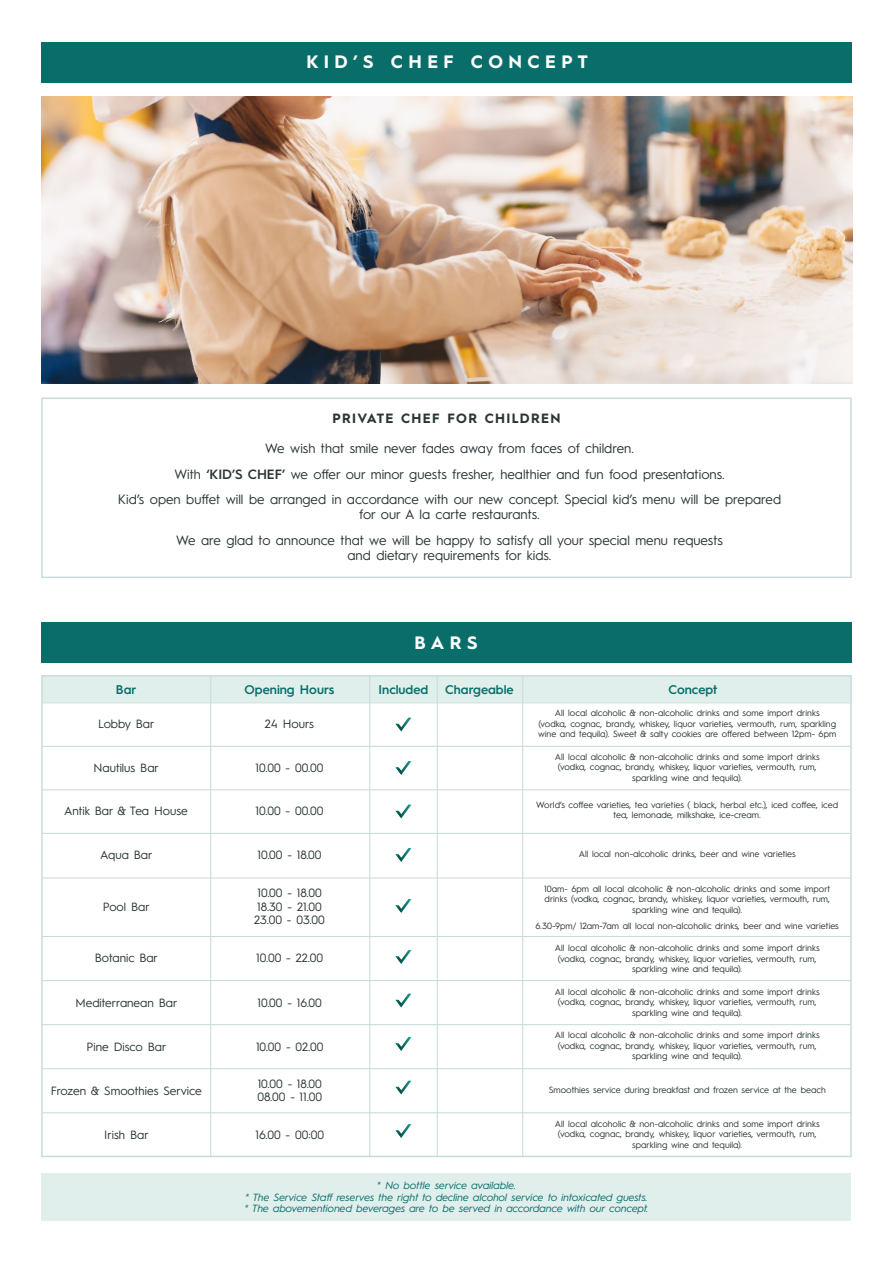
<style>
.page{position:relative;width:893px;height:1263px;background:#fff}
.page>*{position:absolute;margin:0;border:0;box-sizing:border-box;transform-origin:0 0}
.t1{font:700 18px "Hurme Geometric Sans 1";letter-spacing:.3em;color:#fff}
.t2{font:13.5px/25.5px "Hurme Geometric Sans 1";color:#2a3536;text-align:center}
.t3{font:700 13.5px "Hurme Geometric Sans 1";letter-spacing:.1em;color:#2a3536}
.t4{font:600 12.75px "Hurme Geometric Sans 1";color:#096e6a}
.t5{font:12px/13.5px "Hurme Geometric Sans 1";color:#2a3536}
.t6{font:italic 10.5px/11.7px "Hurme Geometric Sans 1";color:#096e6a;text-align:center}
.t7{font:9px/10.5px "Hurme Geometric Sans 1";color:#2a3536;text-align:center}
.s1{font-weight:600}
</style>
<div class="page">
<div style="left:41px;top:42px;width:811px;height:40px;background:#096e6a"></div>
<img style="left:41px;top:96px;width:811px;height:288px">
<svg style="left:41px;top:398px;width:811px;height:180px"></svg>
<div style="left:41px;top:622px;width:811px;height:41px;background:#096e6a"></div>
<svg style="left:41px;top:675px;width:811px;height:482px"></svg>
<hr style="left:210px;top:676px;width:1px;height:481px;background:#c7dcda">
<hr style="left:369px;top:676px;width:1px;height:481px;background:#c7dcda">
<hr style="left:437px;top:676px;width:1px;height:481px;background:#c7dcda">
<hr style="left:522px;top:676px;width:1px;height:481px;background:#c7dcda">
<hr style="left:42px;top:746px;width:808px;height:1px;background:#c7dcda">
<hr style="left:42px;top:702px;width:808px;height:1px;background:#c7dcda">
<hr style="left:42px;top:789px;width:808px;height:1px;background:#c7dcda">
<hr style="left:42px;top:833px;width:808px;height:1px;background:#c7dcda">
<hr style="left:42px;top:877px;width:809px;height:1px;background:#c7dcda">
<hr style="left:42px;top:936px;width:809px;height:1px;background:#c7dcda">
<hr style="left:42px;top:980px;width:809px;height:1px;background:#c7dcda">
<hr style="left:42px;top:1024px;width:809px;height:1px;background:#c7dcda">
<hr style="left:42px;top:1068px;width:809px;height:1px;background:#c7dcda">
<hr style="left:42px;top:1112px;width:809px;height:1px;background:#c7dcda">
<svg style="left:395px;top:717px;width:16px;height:14px"></svg>
<svg style="left:395px;top:761px;width:16px;height:14px"></svg>
<svg style="left:395px;top:804px;width:16px;height:14px"></svg>
<svg style="left:395px;top:848px;width:16px;height:14px"></svg>
<svg style="left:395px;top:899px;width:16px;height:14px"></svg>
<svg style="left:395px;top:950px;width:16px;height:14px"></svg>
<svg style="left:395px;top:993px;width:16px;height:14px"></svg>
<svg style="left:395px;top:1037px;width:16px;height:14px"></svg>
<svg style="left:395px;top:1080px;width:16px;height:14px"></svg>
<svg style="left:395px;top:1124px;width:16px;height:14px"></svg>
<div style="left:41px;top:1174px;width:809px;height:47px;background:#e0efec"></div>
<h1 class="t1" style="left:393px;top:49px;width:104px">ODALAR</h1>
<h1 class="t1" style="left:306px;top:49px;width:283px">KID’S CHEF CONCEPT</h1>
<h2 class="t3" style="left:332px;top:409px;width:230px">PRIVATE CHEF FOR CHILDREN</h2>
<p class="t2" style="left:118px;top:435px;width:665px">We wish that smile never fades away from faces of children.<br>With <span class="s1">‘KID’S CHEF’</span> we offer our minor guests fresher, healthier and fun food presentations.<br>Kid’s open buffet will be arranged in accordance with our new concept. Special kid’s menu will be prepared</p>
<h2 class="t2" style="left:176px;top:501px;width:548px">for our A la carte restaurants.<br>We are glad to announce that we will be happy to satisfy all your special menu requests</h2>
<h2 class="t2" style="left:348px;top:541px;width:205px">and dietary requirements for kids.</h2>
<h1 class="t1" style="left:415px;top:630px;width:64px">BARS</h1>
<h3 class="t4" style="left:116px;top:680px;width:22px">Bar</h3>
<h3 class="t4" style="left:245px;top:680px;width:91px">Opening Hours</h3>
<h3 class="t4" style="left:379px;top:680px;width:51px">Included</h3>
<h3 class="t4" style="left:445px;top:680px;width:70px">Chargeable</h3>
<h3 class="t4" style="left:669px;top:680px;width:50px">Concept</h3>
<h3 class="t5" style="left:98px;top:716px;width:58px">Lobby Bar</h3>
<h3 class="t5" style="left:94px;top:760px;width:67px">Nautilus Bar</h3>
<h3 class="t5" style="left:64px;top:803px;width:125px">Antik Bar &amp; Tea House</h3>
<h3 class="t5" style="left:265px;top:716px;width:51px">24 Hours</h3>
<h3 class="t5" style="left:256px;top:760px;width:69px">10.00 - 00.00</h3>
<h3 class="t5" style="left:256px;top:803px;width:69px">10.00 - 00.00</h3>
<h3 class="t5" style="left:100px;top:847px;width:54px">Aqua Bar</h3>
<h3 class="t5" style="left:257px;top:847px;width:66px">10.00 - 18.00</h3>
<h3 class="t5" style="left:103px;top:899px;width:48px">Pool Bar</h3>
<h3 class="t5" style="left:254px;top:886px;width:72px">10.00 - 18.00<br>18.30 - 21.00<br>23.00 - 03.00</h3>
<h3 class="t5" style="left:95px;top:951px;width:65px">Botanic Bar</h3>
<h3 class="t5" style="left:256px;top:951px;width:68px">10.00 - 22.00</h3>
<h3 class="t5" style="left:75px;top:995px;width:103px">Mediterranean Bar</h3>
<h3 class="t5" style="left:257px;top:995px;width:66px">10.00 - 16.00</h3>
<h3 class="t5" style="left:87px;top:1039px;width:81px">Pine Disco Bar</h3>
<h3 class="t5" style="left:256px;top:1039px;width:69px">10.00 - 02.00</h3>
<h3 class="t5" style="left:51px;top:1083px;width:153px">Frozen &amp; Smoothies Service</h3>
<h3 class="t5" style="left:257px;top:1076px;width:66px">10.00 - 18.00<br>08.00 - 11.00</h3>
<h3 class="t5" style="left:104px;top:1127px;width:46px">Irish Bar</h3>
<h3 class="t5" style="left:256px;top:1127px;width:70px">16.00 - 00:00</h3>
<p class="t7" style="left:538px;top:707px;width:300px">All local alcoholic &amp; non-alcoholic drinks and some import drinks<br>(vodka, cognac, brandy, whiskey, liquor varieties, vermouth, rum, sparkling wine and tequila). Sweet &amp; salty cookies are offered between 12pm- 6pm</p>
<p class="t7" style="left:555px;top:751px;width:266px">All local alcoholic &amp; non-alcoholic drinks and some import drinks (vodka, cognac, brandy, whiskey, liquor varieties, vermouth, rum, sparkling wine and tequila).</p>
<p class="t7" style="left:536px;top:799px;width:303px">World’s coffee varieties, tea varieties ( black, herbal etc.), iced coffee, iced tea, lemonade, milkshake, ice-cream.</p>
<p class="t7" style="left:579px;top:848px;width:219px">All local non-alcoholic drinks, beer and wine varieties</p>
<p class="t7" style="left:544px;top:883px;width:288px">10am- 6pm all local alcoholic &amp; non-alcoholic drinks and some import drinks (vodka, cognac, brandy, whiskey, liquor varieties, vermouth, rum, sparkling wine and tequila).</p>
<p class="t7" style="left:536px;top:920px;width:305px">6.30-9pm/ 12am-7am all local non-alcoholic drinks, beer and wine varieties</p>
<p class="t7" style="left:555px;top:942px;width:266px">All local alcoholic &amp; non-alcoholic drinks and some import drinks (vodka, cognac, brandy, whiskey, liquor varieties, vermouth, rum, sparkling wine and tequila).</p>
<p class="t7" style="left:555px;top:986px;width:266px">All local alcoholic &amp; non-alcoholic drinks and some import drinks (vodka, cognac, brandy, whiskey, liquor varieties, vermouth, rum, sparkling wine and tequila).</p>
<p class="t7" style="left:555px;top:1029px;width:266px">All local alcoholic &amp; non-alcoholic drinks and some import drinks (vodka, cognac, brandy, whiskey, liquor varieties, vermouth, rum, sparkling wine and tequila).</p>
<p class="t7" style="left:549px;top:1084px;width:278px">Smoothies service during breakfast and frozen service at the beach</p>
<p class="t7" style="left:555px;top:1118px;width:266px">All local alcoholic &amp; non-alcoholic drinks and some import drinks (vodka, cognac, brandy, whiskey, liquor varieties, vermouth, rum, sparkling wine and tequila).</p>
<p class="t6" style="left:245px;top:1178px;width:405px">* No bottle service available.<br>* The Service Staff reserves the right to decline alcohol service to intoxicated guests. * The abovementioned beverages are to be served in accordance with our concept.</p>
</div>
